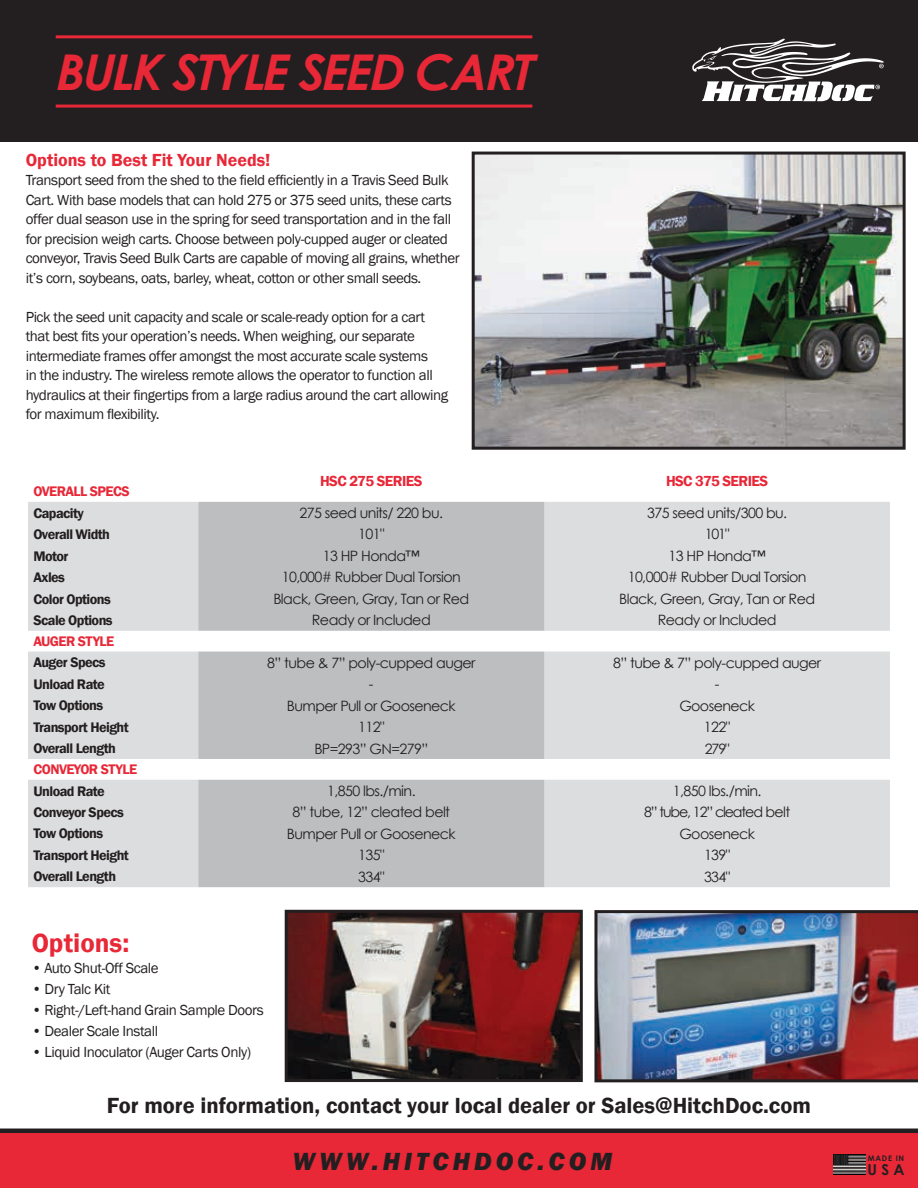
<style>
.page{position:relative;width:918px;height:1188px;background:#fff}
.page>*{position:absolute;margin:0;border:0;box-sizing:border-box;transform-origin:0 0}
.t1{font:italic 700 49.35px "Century Gothic";color:#e82737}
.t2{font:600 27px "Franklin Gothic";color:#e82737}
.t3{font:italic 800 25.5px "Franklin Gothic";letter-spacing:.16em;color:#231f20}
.t4{font:600 22.5px "Franklin Gothic";color:#231f20}
.t5{font:600 18px "Franklin Gothic";color:#e82737}
.t6{font:15px/19.5px "Franklin Gothic";letter-spacing:-.03em;color:#231f20}
.t7{font:600 15px "Franklin Gothic";letter-spacing:-.04em;color:#e82737}
.t8{font:700 15px "Century Gothic";color:#231f20}
.t9{font:14.25px "Century Gothic";letter-spacing:-.04em;color:#231f20}
.t10{font:600 14.25px "Franklin Gothic";letter-spacing:-.04em;color:#231f20}
.t11{font:600 14.25px "Franklin Gothic";letter-spacing:-.04em;color:#e82737}
.t12{font:14.25px "Century Gothic";letter-spacing:-.08em;color:#231f20}
.t13{font:700 7.65px "Century Gothic";letter-spacing:.1em;color:#231f20}
</style>
<div class="page">
<div style="left:0;top:1133px;width:918px;height:55px;background:#e82737"></div>
<div style="left:0;top:0;width:918px;height:141px;background:#231f20"></div>
<svg style="left:692px;top:39px;width:192px;height:62px"></svg>
<svg style="left:28px;top:502px;width:862px;height:385px;background:#dfe0e1"></svg>
<svg style="left:198px;top:502px;width:346px;height:385px;background:#c3c5c6"></svg>
<hr style="left:0;top:1129px;width:918px;height:4px;background:#231f20">
<img style="left:833px;top:1155px;width:32px;height:19px">
<hr style="left:56px;top:35px;width:476px;height:3px;background:#e82737">
<hr style="left:56px;top:105px;width:476px;height:3px;background:#e82737">
<img style="left:289px;top:914px;width:290px;height:164px">
<div style="left:285px;top:910px;width:298px;height:172px;border:3px solid #231f20"></div>
<img style="left:476px;top:156px;width:426px;height:290px">
<div style="left:472px;top:152px;width:434px;height:298px;border:3px solid #231f20"></div>
<img style="left:594px;top:910px;width:324px;height:172px">
<h1 class="t1" style="left:56px;top:34px;width:478px">BULK STYLE SEED CART</h1>
<p class="t5" style="left:26px;top:149px;width:246px">Options to Best Fit Your Needs!</p>
<p class="t6" style="left:26px;top:171px;width:435px">Transport seed from the shed to the field efficiently in a Travis Seed Bulk Cart. With base models that can hold 275 or 375 seed units, these carts offer dual season use in the spring for seed transportation and in the fall for precision weigh carts. Choose between poly-cupped auger or cleated conveyor, Travis Seed Bulk Carts are capable of moving all grains, whether it’s corn, soybeans, oats, barley, wheat, cotton or other small seeds.</p>
<p class="t6" style="left:26px;top:307px;width:424px">Pick the seed unit capacity and scale or scale-ready option for a cart that best fits your operation’s needs. When weighing, our separate intermediate frames offer amongst the most accurate scale systems<br>in the industry. The wireless remote allows the operator to function all hydraulics at their fingertips from a large radius around the cart allowing for maximum flexibility.</p>
<p class="t7" style="left:320px;top:472px;width:104px">HSC 275 SERIES</p>
<p class="t7" style="left:666px;top:472px;width:104px">HSC 375 SERIES</p>
<p class="t11" style="left:33px;top:483px;width:98px">OVERALL SPECS</p>
<p class="t10" style="left:33px;top:504px;width:52px">Capacity</p>
<p class="t9" style="left:300px;top:503px;width:145px">275 seed units/ 220 bu.</p>
<p class="t9" style="left:647px;top:503px;width:142px">375 seed units/300 bu.</p>
<p class="t10" style="left:33px;top:526px;width:78px">Overall Width</p>
<p class="t9" style="left:358px;top:524px;width:28px">101"</p>
<p class="t9" style="left:705px;top:524px;width:26px">101"</p>
<p class="t10" style="left:33px;top:547px;width:37px">Motor</p>
<p class="t9" style="left:323px;top:546px;width:99px">13 HP Honda™</p>
<p class="t9" style="left:669px;top:546px;width:99px">13 HP Honda™</p>
<p class="t10" style="left:33px;top:569px;width:33px">Axles</p>
<p class="t9" style="left:282px;top:567px;width:180px">10,000# Rubber Dual Torsion</p>
<p class="t9" style="left:628px;top:567px;width:180px">10,000# Rubber Dual Torsion</p>
<p class="t10" style="left:33px;top:590px;width:79px">Color Options</p>
<p class="t9" style="left:273px;top:589px;width:197px">Black, Green, Gray, Tan or Red</p>
<p class="t9" style="left:619px;top:589px;width:197px">Black, Green, Gray, Tan or Red</p>
<p class="t10" style="left:33px;top:611px;width:81px">Scale Options</p>
<p class="t9" style="left:312px;top:610px;width:120px">Ready or Included</p>
<p class="t9" style="left:658px;top:610px;width:120px">Ready or Included</p>
<p class="t11" style="left:33px;top:633px;width:82px">AUGER STYLE</p>
<p class="t10" style="left:33px;top:654px;width:74px">Auger Specs</p>
<p class="t9" style="left:267px;top:653px;width:210px">8” tube &amp; 7” poly-cupped auger</p>
<p class="t9" style="left:613px;top:653px;width:210px">8” tube &amp; 7” poly-cupped auger</p>
<p class="t10" style="left:33px;top:675px;width:73px">Unload Rate</p>
<p class="t9" style="left:369px;top:674px;width:6px">-</p>
<p class="t9" style="left:715px;top:674px;width:6px">-</p>
<p class="t10" style="left:33px;top:697px;width:71px">Tow Options</p>
<p class="t9" style="left:287px;top:696px;width:170px">Bumper Pull or Gooseneck</p>
<p class="t9" style="left:679px;top:696px;width:77px">Gooseneck</p>
<p class="t10" style="left:33px;top:718px;width:97px">Transport Height</p>
<p class="t9" style="left:358px;top:717px;width:28px">112"</p>
<p class="t9" style="left:704px;top:717px;width:28px">122"</p>
<p class="t10" style="left:33px;top:740px;width:84px">Overall Length</p>
<p class="t9" style="left:314px;top:738px;width:115px">BP=293” GN=279”</p>
<p class="t9" style="left:705px;top:738px;width:26px">279"</p>
<p class="t11" style="left:33px;top:761px;width:105px">CONVEYOR STYLE</p>
<p class="t10" style="left:33px;top:782px;width:73px">Unload Rate</p>
<p class="t9" style="left:327px;top:781px;width:90px">1,850 lbs./min.</p>
<p class="t9" style="left:673px;top:781px;width:90px">1,850 lbs./min.</p>
<p class="t10" style="left:33px;top:803px;width:92px">Conveyor Specs</p>
<p class="t9" style="left:293px;top:802px;width:159px">8” tube, 12” cleated belt</p>
<p class="t12" style="left:644px;top:802px;width:148px">8” tube, 12” cleated belt</p>
<p class="t10" style="left:33px;top:825px;width:71px">Tow Options</p>
<p class="t9" style="left:287px;top:824px;width:170px">Bumper Pull or Gooseneck</p>
<p class="t9" style="left:679px;top:824px;width:77px">Gooseneck</p>
<p class="t10" style="left:33px;top:846px;width:97px">Transport Height</p>
<p class="t9" style="left:358px;top:845px;width:28px">135"</p>
<p class="t9" style="left:704px;top:845px;width:28px">139"</p>
<p class="t10" style="left:33px;top:868px;width:84px">Overall Length</p>
<p class="t9" style="left:358px;top:867px;width:28px">334"</p>
<p class="t9" style="left:704px;top:867px;width:28px">334"</p>
<h2 class="t2" style="left:32px;top:926px;width:99px">Options:</h2>
<p class="t6" style="left:32px;top:958px;width:129px">• Auto Shut-Off Scale</p>
<p class="t6" style="left:32px;top:979px;width:80px">• Dry Talc Kit</p>
<p class="t6" style="left:32px;top:1000px;width:234px">• Right-/Left-hand Grain Sample Doors</p>
<p class="t6" style="left:32px;top:1021px;width:128px">• Dealer Scale Install</p>
<p class="t6" style="left:32px;top:1042px;width:221px">• Liquid Inoculator (Auger Carts Only)</p>
<h3 class="t4" style="left:107px;top:1092px;width:706px">For more information, contact your local dealer or Sales@HitchDoc.com</h3>
<h3 class="t3" style="left:292px;top:1145px;width:321px">WWW.HITCHDOC.COM</h3>
<p class="t13" style="left:868px;top:1152px;width:38px">MADE IN</p>
<p class="t8" style="left:868px;top:1158px;width:38px">USA</p>
</div>
